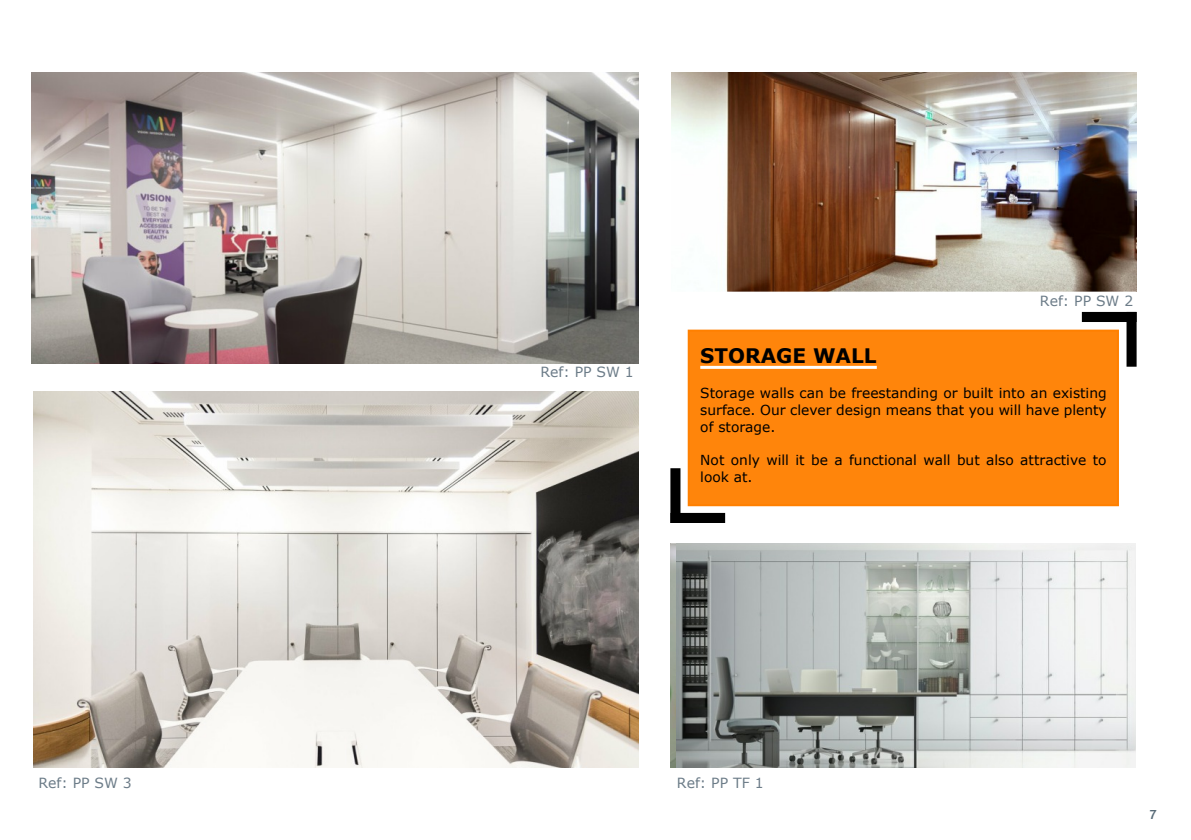
<style>
.page{position:relative;width:1191px;height:840px;background:#fff}
.page>*{position:absolute;margin:0;border:0;box-sizing:border-box;transform-origin:0 0}
.t1{font:700 20px "Verdana";color:#000}
.t2{font:14px "Verdana";color:#6c7c88}
.t3{font:500 14px "Dubai";color:#576a77}
.t4{font:13.8px/16.8px "Verdana";color:#000;text-align:justify}
</style>
<div class="page">
<img style="left:34px;top:391px;width:604px;height:376px">
<img style="left:671px;top:72px;width:465px;height:219px">
<img style="left:32px;top:72px;width:606px;height:291px">
<div style="left:671px;top:291px;width:465px;height:252px;background:#fff;border:2px solid #fff"></div>
<div style="left:687px;top:329px;width:432px;height:177px;background:#ff850b;border:2px solid #ff8000"></div>
<div style="left:1126px;top:312px;width:10px;height:54px;background:#000;border:2px solid #000"></div>
<div style="left:1081px;top:312px;width:55px;height:10px;background:#000"></div>
<div style="left:670px;top:468px;width:10px;height:54px;background:#000;border:2px solid #000"></div>
<div style="left:670px;top:512px;width:55px;height:10px;background:#000;border:2px solid #000"></div>
<hr style="left:700px;top:365px;width:176px;height:3px;background:#fff">
<img style="left:676px;top:543px;width:459px;height:224px">
<p class="t2" style="left:540px;top:366px;width:95px">Ref: PP SW 1</p>
<p class="t2" style="left:1040px;top:295px;width:95px">Ref: PP SW 2</p>
<h1 class="t1" style="left:700px;top:348px;width:178px">STORAGE WALL</h1>
<p class="t4" style="left:700px;top:385px;width:408px">Storage walls can be freestanding or built into an existing surface. Our clever design means that you will have plenty of storage.</p>
<p class="t4" style="left:700px;top:452px;width:408px">Not only will it be a functional wall but also attractive to look at.</p>
<p class="t2" style="left:38px;top:777px;width:95px">Ref: PP SW 3</p>
<p class="t2" style="left:677px;top:777px;width:88px">Ref: PP TF 1</p>
<p class="t3" style="left:1149px;top:808px;width:9px">7</p>
</div>
